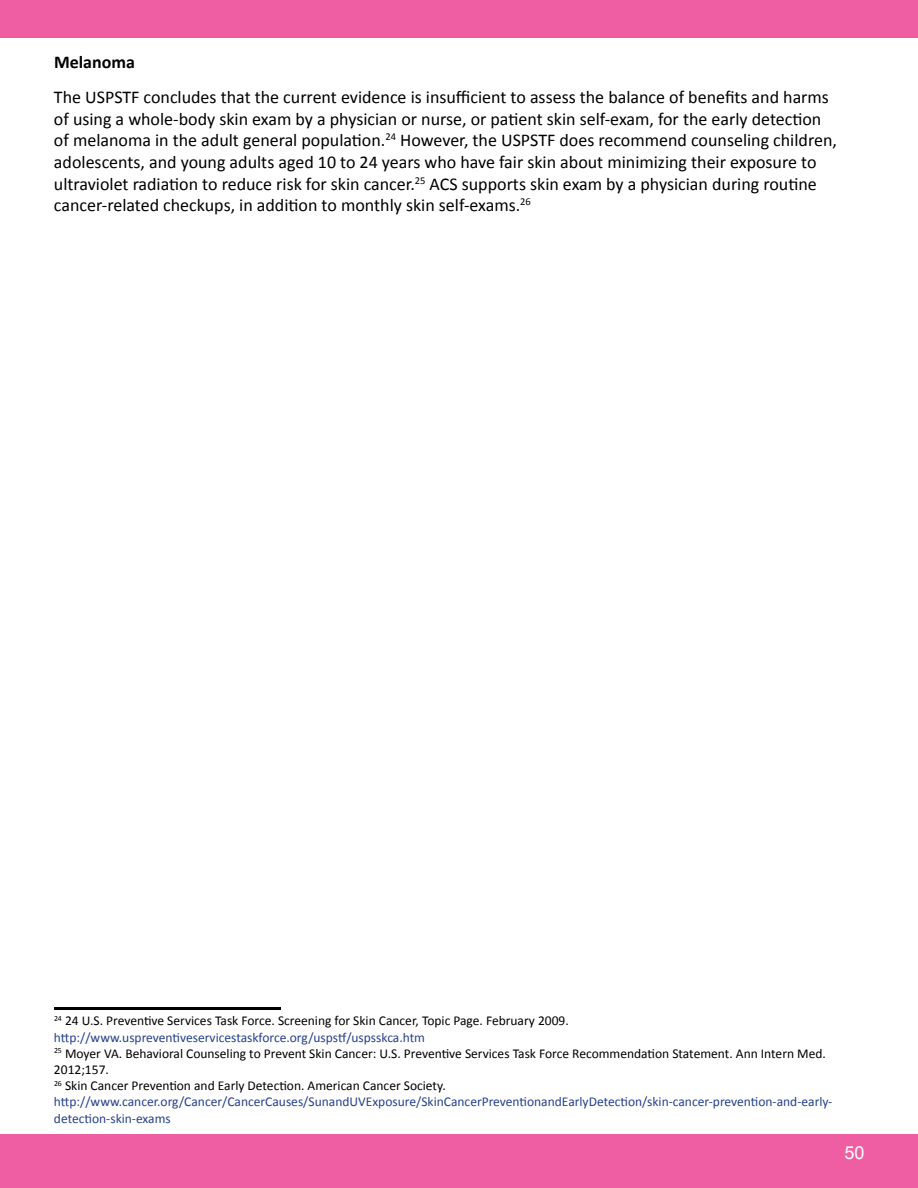
<style>
.page{position:relative;width:918px;height:1188px;background:#fff}
.page>*{position:absolute;margin:0;border:0;box-sizing:border-box;transform-origin:0 0}
.t1{font:18px/21.6px "Calibri";color:#000}
.t2{font:700 18px "Calibri";color:#000}
.t3{font:18px "Arial";color:#fff}
.t4{font:13.5px/16.2px "Calibri";color:#000}
.s1{color:#25408f}
</style>
<div class="page">
<div style="left:0;top:0;width:918px;height:38px;background:#ef5ea2"></div>
<div style="left:0;top:1134px;width:918px;height:54px;background:#ef5ea2"></div>
<hr style="left:54px;top:1007px;width:227px;height:3px;background:#000">
<p class="t2" style="left:54px;top:50px;width:82px">Melanoma</p>
<p class="t1" style="left:54px;top:86px;width:785px">The USPSTF concludes that the current evidence is insufficient to assess the balance of benefits and harms of using a whole-body skin exam by a physician or nurse, or patient skin self-exam, for the early detection of melanoma in the adult general population.<sup>24</sup> However, the USPSTF does recommend counseling children, adolescents, and young adults aged 10 to 24 years who have fair skin about minimizing their exposure to ultraviolet radiation to reduce risk for skin cancer.<sup>25</sup> ACS supports skin exam by a physician during routine cancer-related checkups, in addition to monthly skin self-exams.<sup>26</sup></p>
<p class="t4" style="left:54px;top:1012px;width:780px"><sup>24</sup> 24 U.S. Preventive Services Task Force. Screening for Skin Cancer, Topic Page. February 2009. <span class="s1">http://www.uspreventiveservicestaskforce.org/uspstf/uspsskca.htm<br></span><sup>25</sup> Moyer VA. Behavioral Counseling to Prevent Skin Cancer: U.S. Preventive Services Task Force Recommendation Statement. Ann Intern Med.<br>2012;157.<br><sup>26</sup> Skin Cancer Prevention and Early Detection. American Cancer Society. <span class="s1">http://www.cancer.org/Cancer/CancerCauses/SunandUVExposure/SkinCancerPreventionandEarlyDetection/skin-cancer-prevention-and-early&shy;detection-skin-exams</span></p>
<p class="t3" style="left:844px;top:1143px;width:22px">50</p>
</div>
